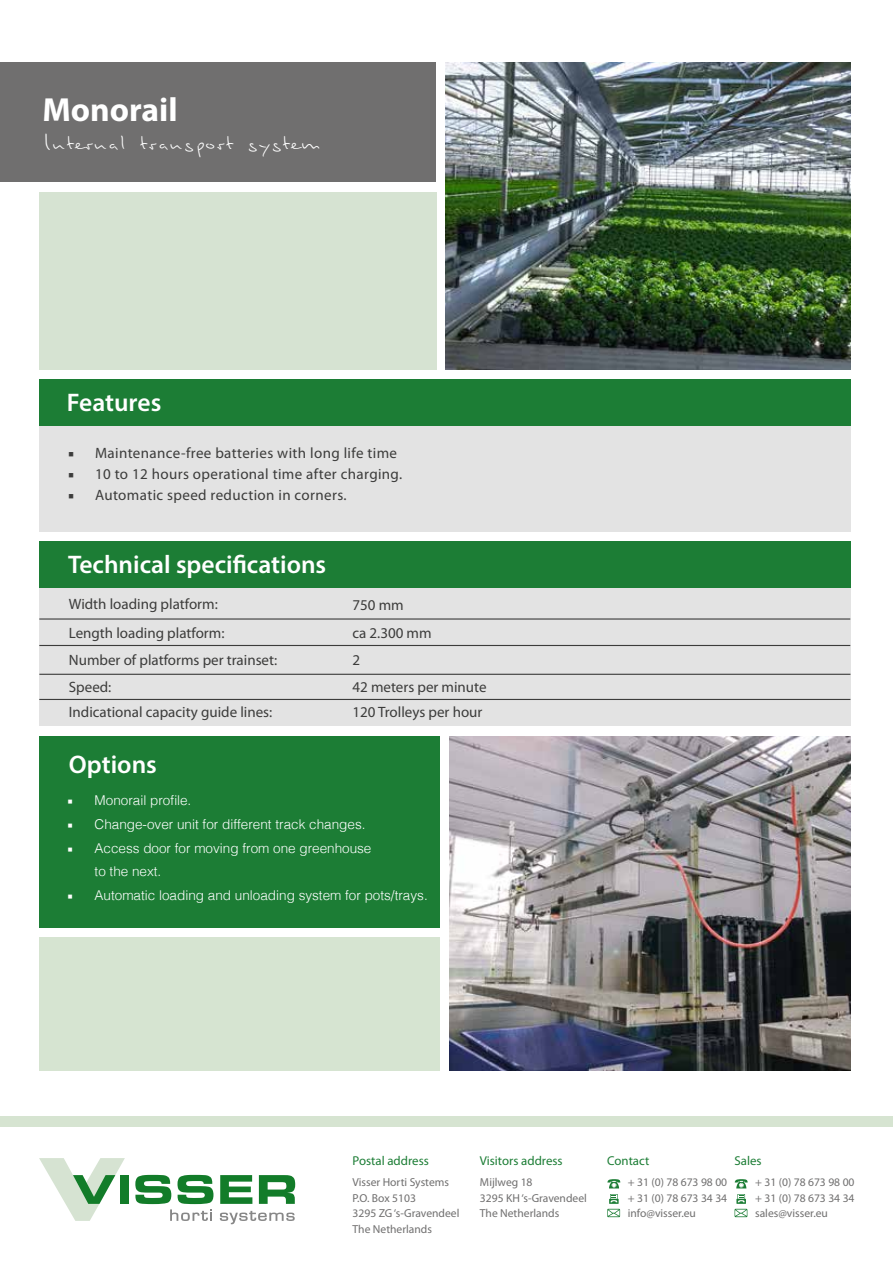
<style>
.page{position:relative;width:893px;height:1263px;background:#fff}
.page>*{position:absolute;margin:0;border:0;box-sizing:border-box;transform-origin:0 0}
.t1{font:700 33.45px "Myriad Pro";color:#fff}
.t2{font:600 25.5px "Myriad Pro";color:#fff}
.t3{font:21px "Stylograph";color:#fff}
.t4{font:15px/24.9px "Myriad Pro";color:#3c3c3b}
.t5{font:15px "Myriad Pro";letter-spacing:.025em;color:#3c3c3b}
.t6{font:300 13.5px/23.7px "Helvetica";color:#fff}
.t7{font:12.9px "Myriad Pro";color:#1c7d35}
.t8{font:11.55px/15.5px "Myriad Pro";color:#706f6f}
.s1{font-family:"Minion Pro"}
.s2{font-family:"Minion Pro";font-weight:400}
</style>
<div class="page">
<div style="left:39px;top:411px;width:811px;height:120px;background:#e3e3e3"></div>
<div style="left:39px;top:379px;width:811px;height:47px;background:#1c7d35"></div>
<img style="left:446px;top:63px;width:404px;height:306px">
<div style="left:39px;top:580px;width:811px;height:146px;background:#e3e3e3"></div>
<hr style="left:39px;top:618px;width:811px;height:2px;background:#3c3c3b">
<hr style="left:39px;top:645px;width:811px;height:1px;background:#3c3c3b">
<hr style="left:39px;top:699px;width:811px;height:1px;background:#3c3c3b">
<svg style="left:607px;top:1179px;width:13px;height:9px"></svg>
<svg style="left:735px;top:1179px;width:13px;height:9px"></svg>
<svg style="left:607px;top:1209px;width:13px;height:8px"></svg>
<svg style="left:734px;top:1209px;width:13px;height:8px"></svg>
<svg style="left:609px;top:1199px;width:10px;height:5px"></svg>
<svg style="left:610px;top:1194px;width:8px;height:9px"></svg>
<svg style="left:736px;top:1199px;width:10px;height:5px"></svg>
<svg style="left:737px;top:1194px;width:8px;height:9px"></svg>
<svg style="left:220px;top:1211px;width:75px;height:13px"></svg>
<svg style="left:39px;top:1158px;width:86px;height:63px"></svg>
<div style="left:120px;top:1175px;width:8px;height:29px;background:#127c29"></div>
<svg style="left:135px;top:1175px;width:78px;height:46px"></svg>
<svg style="left:220px;top:1175px;width:32px;height:29px"></svg>
<svg style="left:259px;top:1175px;width:36px;height:29px"></svg>
<div style="left:0;top:1116px;width:893px;height:11px;background:#d6e4d1"></div>
<div style="left:39px;top:192px;width:397px;height:177px;background:#d6e3d2"></div>
<div style="left:0;top:63px;width:436px;height:119px;background:#706f6f"></div>
<hr style="left:39px;top:674px;width:811px;height:1px;background:#3c3c3b">
<div style="left:39px;top:541px;width:811px;height:47px;background:#1c7d35"></div>
<div style="left:39px;top:736px;width:400px;height:191px;background:#1c7d35"></div>
<img style="left:449px;top:736px;width:401px;height:335px">
<div style="left:39px;top:937px;width:400px;height:134px;background:#d6e4d1"></div>
<h1 class="t1" style="left:43px;top:88px;width:137px">Monorail</h1>
<h3 class="t3" style="left:43px;top:128px;width:281px">Internal transport system</h3>
<h2 class="t2" style="left:67px;top:386px;width:96px">Features</h2>
<p class="t5" style="left:68px;top:443px;width:331px"><span class="s1">■</span> Maintenance-free batteries with long life time</p>
<p class="t5" style="left:68px;top:464px;width:336px"><span class="s1">■</span> 10 to 12 hours operational time after charging.</p>
<p class="t5" style="left:68px;top:485px;width:280px"><span class="s1">■</span> Automatic speed reduction in corners.</p>
<h2 class="t2" style="left:68px;top:548px;width:260px">Technical specifications</h2>
<p class="t4" style="left:69px;top:592px;width:150px">Width loading platform:</p>
<p class="t4" style="left:352px;top:592px;width:53px">750 mm</p>
<p class="t4" style="left:69px;top:620px;width:157px">Length loading platform:</p>
<p class="t4" style="left:352px;top:620px;width:81px">ca 2.300 mm</p>
<p class="t4" style="left:69px;top:647px;width:210px">Number of platforms per trainset:</p>
<p class="t4" style="left:352px;top:647px;width:9px">2</p>
<p class="t4" style="left:69px;top:674px;width:205px">Speed:<br>Indicational capacity guide lines:</p>
<p class="t4" style="left:352px;top:674px;width:136px">42 meters per minute<br>120 Trolleys per hour</p>
<h2 class="t2" style="left:69px;top:748px;width:90px">Options</h2>
<p class="t6" style="left:68px;top:788px;width:125px"><span class="s2">■</span> Monorail profile.</p>
<p class="t6" style="left:68px;top:811px;width:299px"><span class="s2">■</span> Change-over unit for different track changes.</p>
<p class="t6" style="left:95px;top:835px;width:278px;text-indent:-27px"><span class="s2">■</span> Access door for moving from one greenhouse to the next.</p>
<p class="t6" style="left:68px;top:882px;width:362px"><span class="s2">■</span> Automatic loading and unloading system for pots/trays.</p>
<p class="t7" style="left:353px;top:1152px;width:78px">Postal address</p>
<p class="t8" style="left:353px;top:1174px;width:108px">Visser Horti Systems<br>P.O. Box 5103<br>3295 ZG ‘s-Gravendeel<br>The Netherlands</p>
<p class="t7" style="left:480px;top:1152px;width:84px">Visitors address</p>
<p class="t8" style="left:480px;top:1174px;width:109px">Mijlweg 18<br>3295 KH ‘s-Gravendeel<br>The Netherlands</p>
<p class="t7" style="left:607px;top:1152px;width:44px">Contact</p>
<p class="t8" style="left:628px;top:1174px;width:101px;text-align:justify">+ 31 (0) 78 673 98 00 + 31 (0) 78 673 34 34 info@visser.eu</p>
<p class="t7" style="left:734px;top:1152px;width:29px">Sales</p>
<p class="t8" style="left:755px;top:1174px;width:101px;text-align:justify">+ 31 (0) 78 673 98 00 + 31 (0) 78 673 34 34 sales@visser.eu</p>
</div>
